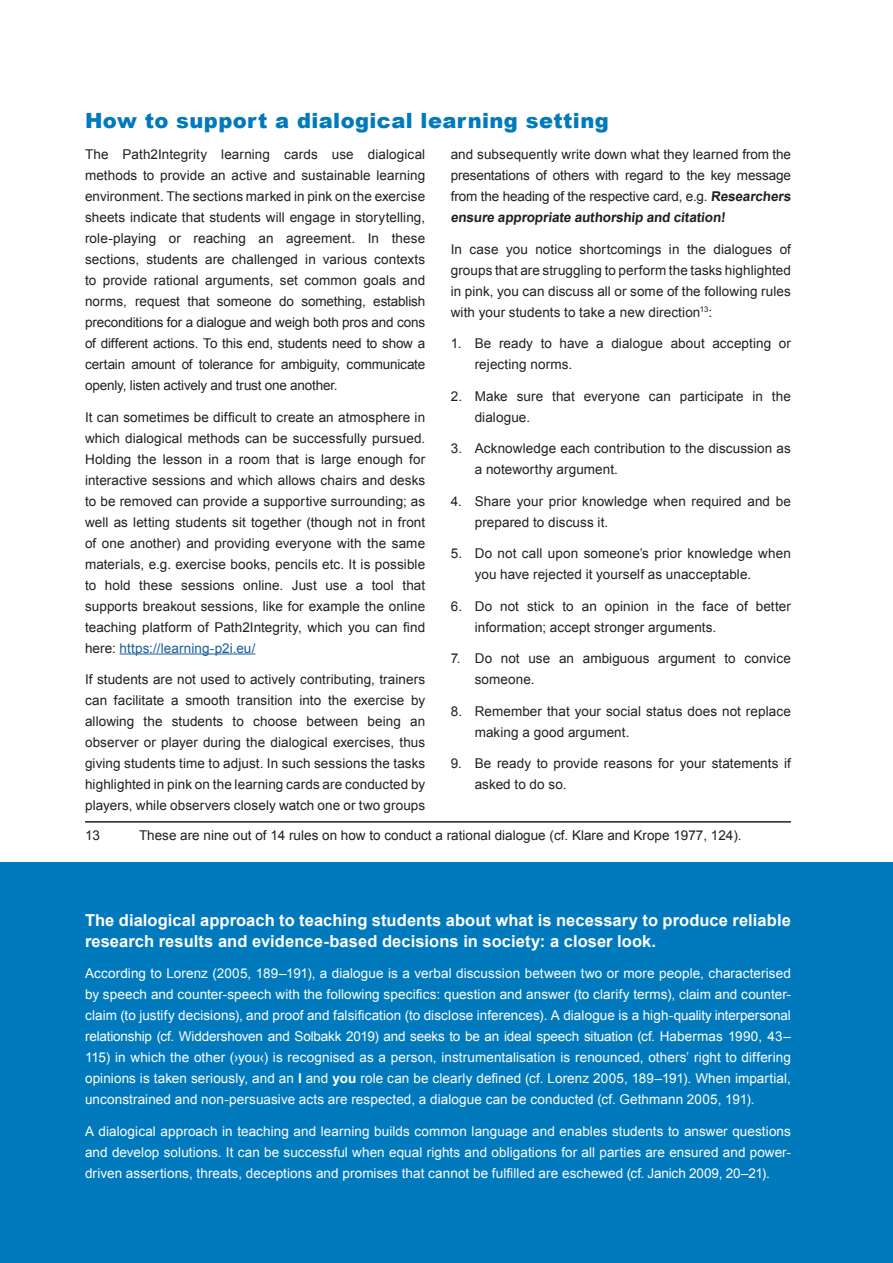
<style>
.page{position:relative;width:893px;height:1263px;background:#fff}
.page>*{position:absolute;margin:0;border:0;box-sizing:border-box;transform-origin:0 0}
.Content_section_head{font:900 21px "Arial";letter-spacing:.02em;color:#007abd}
.infobox_text_title{font:700 16.5px/21px "Arial";letter-spacing:.005em;color:#fff}
.Main_text{font:13.5px/21px "Arial";color:#231f20;text-align:justify}
.infobox_text{font:13.5px/21px "Arial";letter-spacing:.005em;color:#fff;text-align:justify}
.numbered_list{font:13.5px/21px "Arial";letter-spacing:.005em;color:#231f20}
.footnotes_bar_above{font:13.5px "Arial";color:#231f20}
.s1{font-weight:700}
.s2{color:#175d9e}
</style>
<div class="page">
<hr style="left:120px;top:653px;width:135px;height:1px;background:#175d9e">
<hr style="left:85px;top:821px;width:706px;height:2px;background:#231f20">
<div style="left:0;top:862px;width:893px;height:401px;background:#007abd"></div>
<p class="Content_section_head" style="left:85px;top:105px;width:525px">How to support a dialogical learning setting</p>
<p class="Main_text" style="left:451px;top:144px;width:344px;text-align:left">and subsequently write down what they learned from the presentations of others with regard to the key message from the heading of the respective card, e.g. <span class="s1">Researchers ensure appropriate authorship and citation!</span></p>
<p class="Main_text" style="left:451px;top:238px;width:342px">In case you notice shortcomings in the dialogues of groups that are struggling to perform the tasks highlighted in pink, you can discuss all or some of the following rules with your students to take a new direction<sup>13</sup>:</p>
<p class="numbered_list" style="left:475px;top:333px;width:318px;text-indent:-24px">1. Be ready to have a dialogue about accepting or rejecting norms.</p>
<p class="numbered_list" style="left:475px;top:385px;width:318px;text-indent:-24px">2. Make sure that everyone can participate in the dialogue.</p>
<p class="numbered_list" style="left:475px;top:438px;width:318px;text-indent:-24px">3. Acknowledge each contribution to the discussion as a noteworthy argument.</p>
<p class="numbered_list" style="left:475px;top:490px;width:318px;text-indent:-24px">4. Share your prior knowledge when required and be prepared to discuss it.</p>
<p class="numbered_list" style="left:475px;top:543px;width:318px;text-indent:-24px">5. Do not call upon someone’s prior knowledge when you have rejected it yourself as unacceptable.</p>
<p class="numbered_list" style="left:475px;top:595px;width:318px;text-indent:-24px">6. Do not stick to an opinion in the face of better information; accept stronger arguments.</p>
<p class="numbered_list" style="left:475px;top:648px;width:318px;text-indent:-24px">7. Do not use an ambiguous argument to convice someone.</p>
<p class="numbered_list" style="left:475px;top:700px;width:318px;text-indent:-24px">8. Remember that your social status does not replace making a good argument.</p>
<p class="numbered_list" style="left:475px;top:753px;width:318px;text-indent:-24px">9. Be ready to provide reasons for your statements if asked to do so.</p>
<p class="Main_text" style="left:85px;top:144px;width:342px">The Path2Integrity learning cards use dialogical methods to provide an active and sustainable learning environment. The sections marked in pink on the exercise sheets indicate that students will engage in storytelling, role-playing or reaching an agreement. In these sections, students are challenged in various contexts to provide rational arguments, set common goals and norms, request that someone do something, establish preconditions for a dialogue and weigh both pros and cons of different actions. To this end, students need to show a certain amount of tolerance for ambiguity, communicate openly, listen actively and trust one another.</p>
<p class="Main_text" style="left:85px;top:406px;width:342px">It can sometimes be difficult to create an atmosphere in which dialogical methods can be successfully pursued.<br>Holding the lesson in a room that is large enough for interactive sessions and which allows chairs and desks to be removed can provide a supportive surrounding; as well as letting students sit together (though not in front of one another) and providing everyone with the same materials, e.g. exercise books, pencils etc. It is possible to hold these sessions online. Just use a tool that supports breakout sessions, like for example the online teaching platform of Path2Integrity, which you can find here: <span class="s2">https://learning-p2i.eu/</span></p>
<p class="Main_text" style="left:85px;top:669px;width:342px">If students are not used to actively contributing, trainers can facilitate a smooth transition into the exercise by allowing the students to choose between being an observer or player during the dialogical exercises, thus giving students time to adjust. In such sessions the tasks highlighted in pink on the learning cards are conducted by players, while observers closely watch one or two groups</p>
<p class="footnotes_bar_above" style="left:85px;top:826px;width:17px">13</p>
<p class="footnotes_bar_above" style="left:139px;top:826px;width:604px">These are nine out of 14 rules on how to conduct a rational dialogue (cf. Klare and Krope 1977, 124).</p>
<p class="infobox_text_title" style="left:85px;top:910px;width:707px">The dialogical approach to teaching students about what is necessary to produce reliable research results and evidence-based decisions in society: a closer look.</p>
<p class="infobox_text" style="left:85px;top:963px;width:707px">According to Lorenz (2005, 189–191), a dialogue is a verbal discussion between two or more people, characterised by speech and counter-speech with the following specifics: question and answer (to clarify terms), claim and counter&shy;claim (to justify decisions), and proof and falsification (to disclose inferences). A dialogue is a high-quality interpersonal relationship (cf. Widdershoven and Solbakk 2019) and seeks to be an ideal speech situation (cf. Habermas 1990, 43– 115) in which the other (›you‹) is recognised as a person, instrumentalisation is renounced, others’ right to differing opinions is taken seriously, and an <span class="s1">I</span> and <span class="s1">you</span> role can be clearly defined (cf. Lorenz 2005, 189–191). When impartial, unconstrained and non-persuasive acts are respected, a dialogue can be conducted (cf. Gethmann 2005, 191).</p>
<p class="infobox_text" style="left:85px;top:1120px;width:707px">A dialogical approach in teaching and learning builds common language and enables students to answer questions and develop solutions. It can be successful when equal rights and obligations for all parties are ensured and power&shy;driven assertions, threats, deceptions and promises that cannot be fulfilled are eschewed (cf. Janich 2009, 20–21).</p>
</div>
